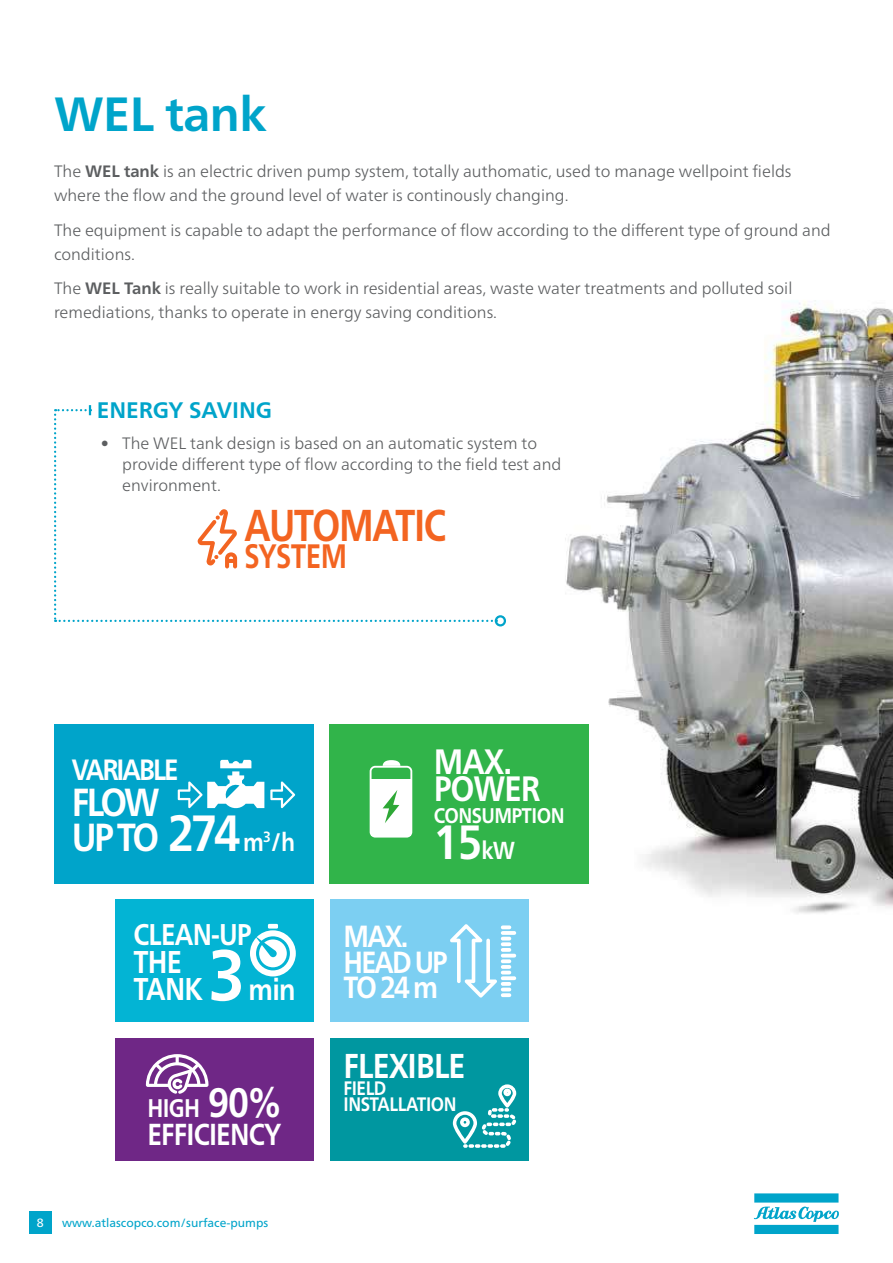
<style>
.page{position:relative;width:893px;height:1263px;background:#fff}
.page>*{position:absolute;margin:0;border:0;box-sizing:border-box;transform-origin:0 0}
.t1{font:700 71.7px "Neue Frutiger World";color:#fff;scale:.88 1}
.t2{font:700 48px "Neue Frutiger World";letter-spacing:-.01em;color:#00a4ca}
.t3{font:700 48px "Neue Frutiger World";color:#fff;scale:.88 1}
.t4{font:700 44.55px "Neue Frutiger World";letter-spacing:-.04em;color:#f36421;scale:.81 1}
.t5{font:700 41.1px "Neue Frutiger World";color:#fff;scale:.86 1}
.t6{font:700 39.15px/35.2px "Neue Frutiger World";letter-spacing:-.09em;color:#fff;scale:.88 1}
.t7{font:700 35.25px/26.8px "Neue Frutiger World";letter-spacing:-.03em;color:#fff;scale:.88 1}
.t8{font:700 34.5px "Neue Frutiger World";letter-spacing:-.03em;color:#fff;scale:.88 1}
.t9{font:700 33.9px "Neue Frutiger World";letter-spacing:-.02em;color:#f36421;scale:.81 1}
.t10{font:700 31.5px/27px "Neue Frutiger World";letter-spacing:-.03em;color:#fff;scale:.86 1}
.t11{font:700 30.6px/25.8px "Neue Frutiger World";letter-spacing:-.07em;color:#fff;scale:.88 1}
.t12{font:700 30.3px "Neue Frutiger World";letter-spacing:-.03em;color:#fff;scale:.86 1}
.t13{font:700 30px "Neue Frutiger World";letter-spacing:-.03em;color:#fff;scale:.86 1}
.t14{font:700 30px "Neue Frutiger World";letter-spacing:-.03em;color:#fff;scale:.88 1}
.t15{font:700 29.4px "Neue Frutiger World";letter-spacing:-.08em;color:#fff;scale:.88 1}
.t16{font:700 25.5px "Neue Frutiger World";color:#fff;scale:.86 1}
.t17{font:700 22.5px "Neue Frutiger World";color:#00a4ca}
.t18{font:700 21.15px "Neue Frutiger World";letter-spacing:-.03em;color:#fff;scale:.88 1}
.t19{font:700 19.5px/16.5px "Neue Frutiger World";letter-spacing:-.03em;color:#fff;scale:.88 1}
.t20{font:300 16.5px/24px "Neue Frutiger World";color:#5c5e60}
.t21{font:12px "Neue Frutiger World";color:#00a4ca}
.t22{font:12px "Neue Frutiger World";color:#fff}
.s1{font-weight:700}
.s2{font-size:50.85px}
.s3{font-size:25.5px}
.s4{font-size:24.6px}
</style>
<div class="page">
<svg style="left:754px;top:1193px;width:85px;height:41px"></svg>
<div style="left:29px;top:1211px;width:22px;height:23px;background:#00a4ca"></div>
<img style="left:565px;top:300px;width:328px;height:613px">
<div style="left:495px;top:615px;width:11px;height:11px;border:2px solid #00a4ca;border-radius:50%"></div>
<div style="left:329px;top:724px;width:259px;height:160px;background:#31b44a"></div>
<div style="left:331px;top:900px;width:198px;height:122px;background:#7ccff2"></div>
<svg style="left:450px;top:924px;width:47px;height:74px"></svg>
<svg style="left:503px;top:976px;width:11px;height:4px"></svg>
<svg style="left:503px;top:982px;width:6px;height:15px"></svg>
<hr style="left:503px;top:931px;width:11px;height:4px;background:#fff">
<svg style="left:503px;top:925px;width:6px;height:4px"></svg>
<svg style="left:503px;top:937px;width:11px;height:37px"></svg>
<div style="left:54px;top:724px;width:259px;height:160px;background:#00a4ca"></div>
<svg style="left:178px;top:760px;width:86px;height:49px"></svg>
<svg style="left:270px;top:781px;width:25px;height:27px"></svg>
<div style="left:115px;top:1038px;width:198px;height:123px;background:#6f2786"></div>
<svg style="left:146px;top:1054px;width:62px;height:40px"></svg>
<div style="left:331px;top:1038px;width:198px;height:123px;background:#0097a0"></div>
<svg style="left:453px;top:1084px;width:63px;height:64px"></svg>
<div style="left:115px;top:900px;width:199px;height:122px;background:#03b4d4"></div>
<hr style="left:268px;top:924px;width:10px;height:4px;background:#fff">
<svg style="left:250px;top:930px;width:46px;height:46px"></svg>
<svg style="left:54px;top:405px;width:443px;height:217px"></svg>
<svg style="left:370px;top:760px;width:42px;height:77px"></svg>
<h2 class="t2" style="left:54px;top:72px;width:214px">WEL tank</h2>
<p class="t20" style="left:54px;top:160px;width:739px">The <span class="s1">WEL tank</span> is an electric driven pump system, totally authomatic, used to manage wellpoint fields where the flow and the ground level of water is continously changing.</p>
<p class="t20" style="left:54px;top:218px;width:778px">The equipment is capable to adapt the performance of flow according to the different type of ground and conditions.</p>
<p class="t20" style="left:54px;top:276px;width:740px">The <span class="s1">WEL Tank</span> is really suitable to work in residential areas, waste water treatments and polluted soil remediations, thanks to operate in energy saving conditions.</p>
<h3 class="t17" style="left:97px;top:390px;width:177px">ENERGY SAVING</h3>
<p class="t20" style="left:122px;top:433px;width:441px;line-height:21px;text-indent:-21px">• The WEL tank design is based on an automatic system to provide different type of flow according to the field test and environment.</p>
<h3 class="t4" style="left:244px;top:486px;width:251px">AUTOMATIC</h3>
<h3 class="t9" style="left:244px;top:526px;width:128px">SYSTEM</h3>
<h3 class="t15" style="left:72px;top:744px;width:123px">VARIABLE</h3>
<h3 class="t6" style="left:72px;top:784px;width:255px">FLOW<br>UP TO <span class="s2">274</span> <span class="s3">m</span><sup>3</sup><span class="s3">/h</span></h3>
<h3 class="t13" style="left:133px;top:908px;width:139px">CLEAN-UP</h3>
<h3 class="t10" style="left:133px;top:948px;width:82px">THE<br>TANK</h3>
<h1 class="t1" style="left:208px;top:912px;width:44px">3</h1>
<h3 class="t14" style="left:249px;top:963px;width:55px">min</h3>
<h3 class="t5" style="left:208px;top:1066px;width:87px">90%</h3>
<h3 class="t16" style="left:147px;top:1086px;width:63px">HIGH</h3>
<h3 class="t12" style="left:147px;top:1108px;width:157px">EFFICIENCY</h3>
<p class="t22" style="left:37px;top:1214px;width:8px">8</p>
<p class="t21" style="left:62px;top:1213px;width:208px">www.atlascopco.com/surface-pumps</p>
<h3 class="t7" style="left:434px;top:748px;width:122px">MAX.<br>POWER</h3>
<p class="t18" style="left:434px;top:796px;width:150px">CONSUMPTION</p>
<h2 class="t3" style="left:434px;top:800px;width:94px">15<span class="s4">kW</span></h2>
<h3 class="t11" style="left:344px;top:923px;width:120px">MAX.<br>HEAD UP<br>TO 24 m</h3>
<h3 class="t8" style="left:344px;top:1036px;width:140px">FLEXIBLE</h3>
<p class="t19" style="left:344px;top:1079px;width:130px">FIELD<br>INSTALLATION</p>
</div>
